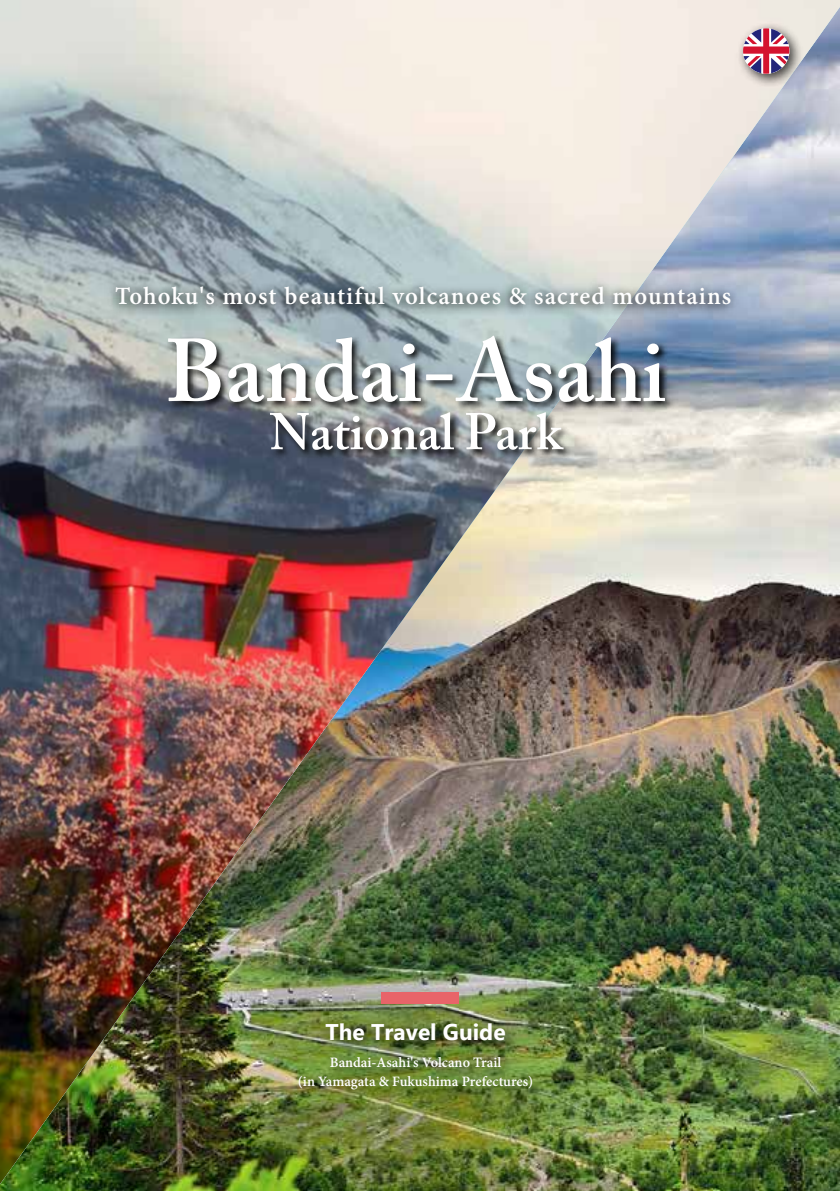
<style>
.page{position:relative;width:840px;height:1191px;background:#fff}
.page>*{position:absolute;margin:0;border:0;box-sizing:border-box;transform-origin:0 0}
.t1{font:600 87.8px "Adobe Caslon Pro";color:#fff}
.t2{font:600 51px "Adobe Caslon Pro";color:#fff}
.t3{font:700 27px "Adobe Devanagari";letter-spacing:.04em;color:#fff}
.t4{font:700 22.6px "Gadugi";color:#fff}
.t5{font:700 15.6px/18.4px "Adobe Devanagari";color:#fff;text-align:center}
</style>
<div class="page">
<img style="left:0;top:0;width:839px;height:1184px">
<div style="left:319px;top:1017px;width:200px;height:38px;background:#000;opacity:.75"></div>
<svg style="left:104px;top:278px;width:634px;height:39px;background:#96a3a8"></svg>
<div style="left:167px;top:333px;width:507px;height:126px;background:#000;opacity:.9"></div>
<div style="left:381px;top:992px;width:77px;height:11px;background:#e86469"></div>
<div style="left:735px;top:21px;width:69px;height:67px;background:#000;opacity:.75"></div>
<svg style="left:742px;top:28px;width:46px;height:46px"></svg>
<div style="left:292px;top:1050px;width:254px;height:53px;background:#000;opacity:.75"></div>
<h3 class="t3" style="left:115px;top:281px;width:617px">Tohoku's most beautiful volcanoes &amp; sacred mountains</h3>
<h1 class="t1" style="left:165px;top:319px;width:501px">Bandai-Asahi</h1>
<h2 class="t2" style="left:269px;top:402px;width:294px">National Park</h2>
<h3 class="t4" style="left:325px;top:1018px;width:181px">The Travel Guide</h3>
<p class="t5" style="left:298px;top:1055px;width:237px">Bandai-Asahi's Volcano Trail<br>(in Yamagata &amp; Fukushima Prefectures)</p>
</div>
